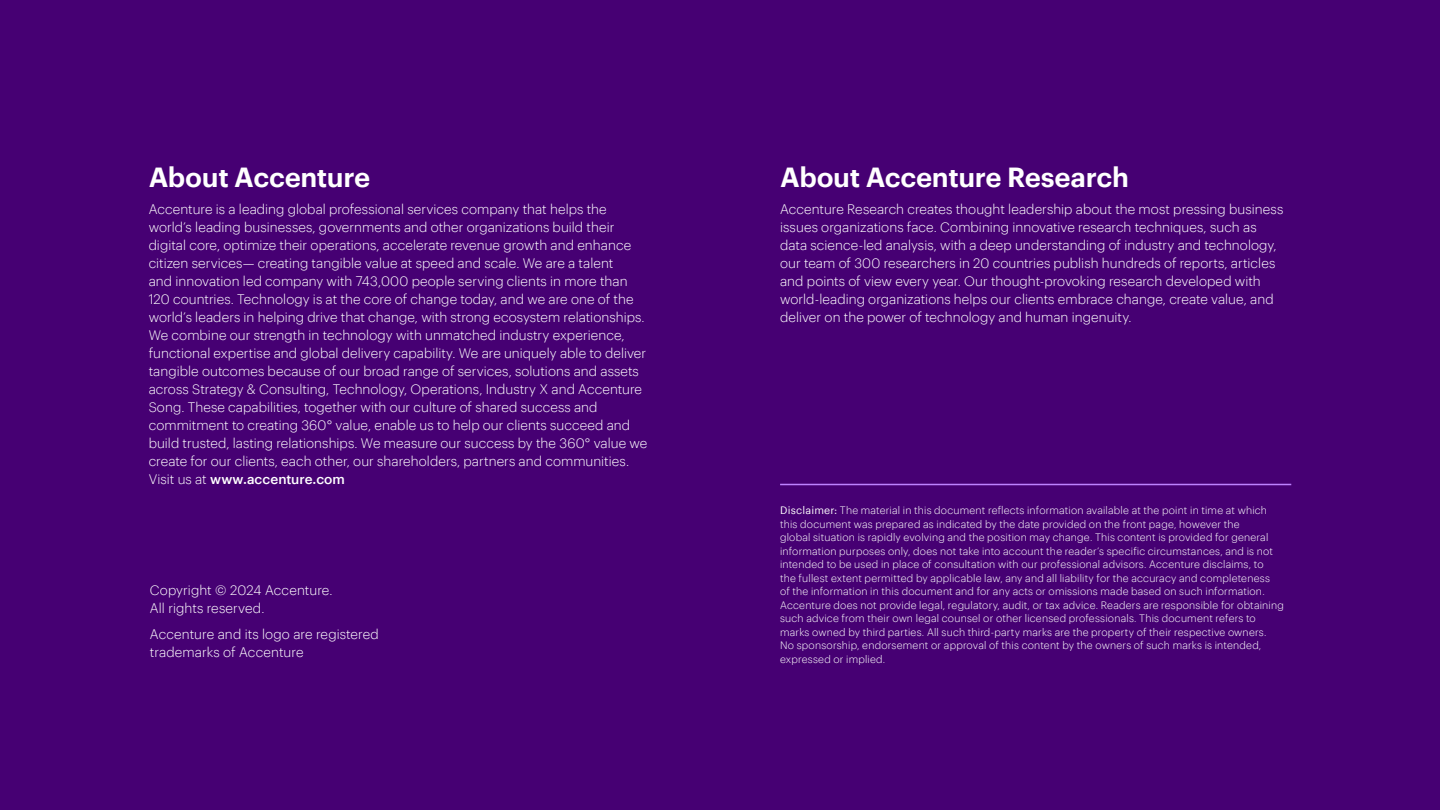
<style>
.page{position:relative;width:1440px;height:810px;background:#460073}
.page>*{position:absolute;margin:0;border:0;box-sizing:border-box;transform-origin:0 0}
.t1{font:600 27px "Graphik";letter-spacing:-.015em;color:#fff}
.t2{font:300 13.5px/18px "Graphik";letter-spacing:.005em;color:#fff}
.t3{font:300 10.5px/13.5px "Graphik";letter-spacing:.015em;color:#fff}
.s1{font-weight:500}
.s2{font-weight:400}
</style>
<div class="page">
<hr style="left:780px;top:484px;width:511px;height:1px;background:#be82ff">
<h1 class="t1" style="left:149px;top:156px;width:223px">About Accenture</h1>
<p class="t2" style="left:149px;top:199px;width:500px">Accenture is a leading global professional services company that helps the world’s leading businesses, governments and other organizations build their digital core, optimize their operations, accelerate revenue growth and enhance citizen services— creating tangible value at speed and scale. We are a talent<br>and innovation led company with 743,000 people serving clients in more than 120 countries. Technology is at the core of change today, and we are one of the world’s leaders in helping drive that change, with strong ecosystem relationships.<br>We combine our strength in technology with unmatched industry experience, functional expertise and global delivery capability. We are uniquely able to deliver tangible outcomes because of our broad range of services, solutions and assets across Strategy &amp; Consulting, Technology, Operations, Industry X and Accenture Song. These capabilities, together with our culture of shared success and commitment to creating 360° value, enable us to help our clients succeed and build trusted, lasting relationships. We measure our success by the 360° value we create for our clients, each other, our shareholders, partners and communities.<br>Visit us at <span class="s1">www.accenture.com</span></p>
<p class="t2" style="left:150px;top:580px;width:184px">Copyright © 2024 Accenture.<br>All rights reserved.</p>
<p class="t2" style="left:150px;top:624px;width:231px">Accenture and its logo are registered trademarks of Accenture</p>
<h1 class="t1" style="left:780px;top:156px;width:350px">About Accenture Research</h1>
<p class="t2" style="left:780px;top:199px;width:505px">Accenture Research creates thought leadership about the most pressing business issues organizations face. Combining innovative research techniques, such as data science-led analysis, with a deep understanding of industry and technology, our team of 300 researchers in 20 countries publish hundreds of reports, articles and points of view every year. Our thought-provoking research developed with world-leading organizations helps our clients embrace change, create value, and deliver on the power of technology and human ingenuity.</p>
<p class="t3" style="left:780px;top:503px;width:505px"><span class="s2">Disclaimer:</span> The material in this document reflects information available at the point in time at which this document was prepared as indicated by the date provided on the front page, however the<br>global situation is rapidly evolving and the position may change. This content is provided for general information purposes only, does not take into account the reader’s specific circumstances, and is not intended to be used in place of consultation with our professional advisors. Accenture disclaims, to<br>the fullest extent permitted by applicable law, any and all liability for the accuracy and completeness<br>of the information in this document and for any acts or omissions made based on such information.<br>Accenture does not provide legal, regulatory, audit, or tax advice. Readers are responsible for obtaining such advice from their own legal counsel or other licensed professionals. This document refers to marks owned by third parties. All such third-party marks are the property of their respective owners.<br>No sponsorship, endorsement or approval of this content by the owners of such marks is intended, expressed or implied.</p>
</div>
